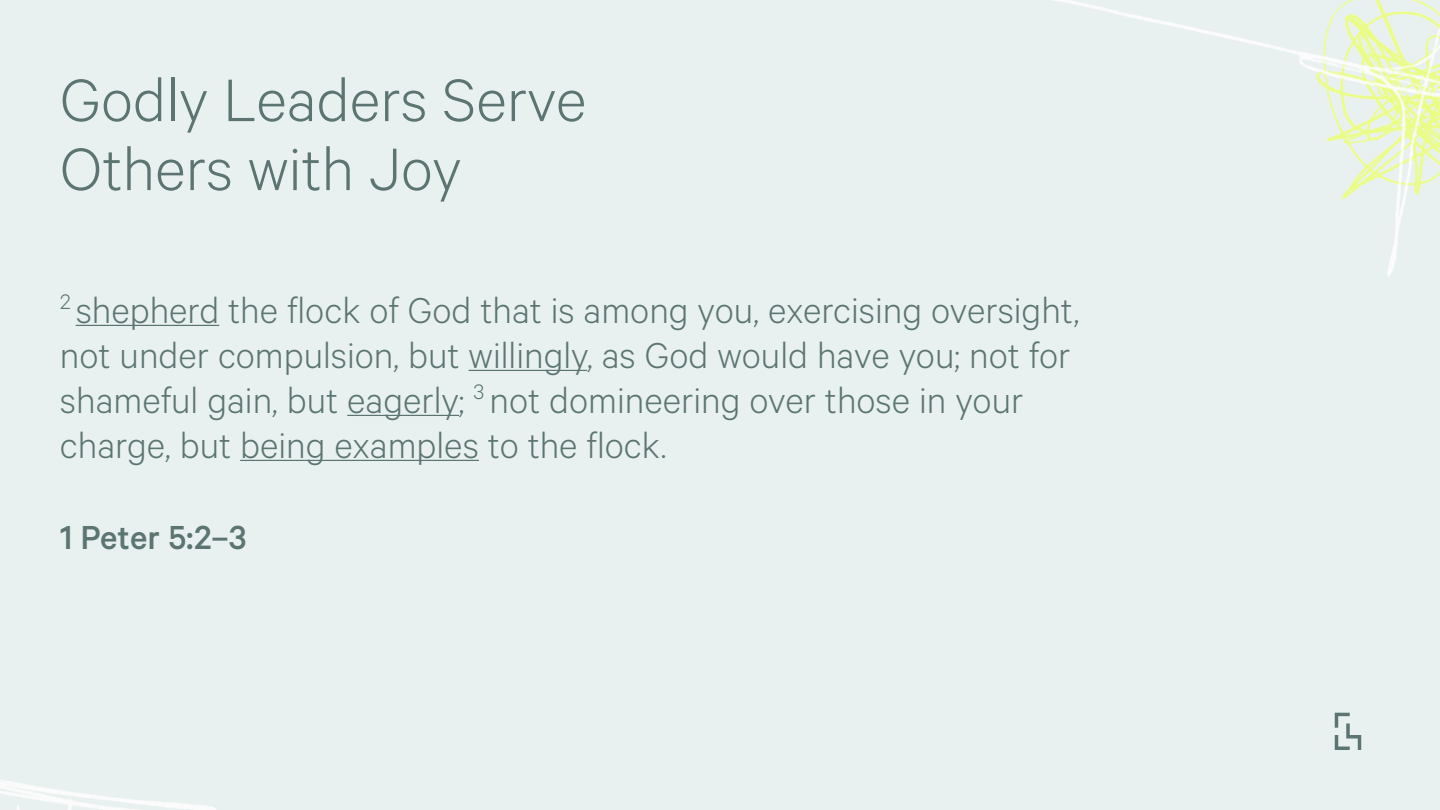
<style>
.page{position:relative;width:1440px;height:810px;background:#e8f1f0}
.page>*{position:absolute;margin:0;border:0;box-sizing:border-box;transform-origin:0 0}
.t1{font:300 67.5px/69px "Calibre";color:#5d7572}
.t2{font:300 40.5px/45px "Calibre";color:#5d7572}
.t3{font:500 37.5px "Calibre";color:#5d7572}
</style>
<div class="page">
<img style="left:0;top:780px;width:216px;height:30px">
<svg style="left:1335px;top:713px;width:26px;height:37px"></svg>
<img style="left:1054px;top:0;width:386px;height:277px">
<hr style="left:76px;top:325px;width:143px;height:1px;background:#5d7572">
<hr style="left:469px;top:370px;width:118px;height:1px;background:#5d7572">
<hr style="left:347px;top:415px;width:112px;height:1px;background:#5d7572">
<hr style="left:240px;top:460px;width:239px;height:1px;background:#5d7572">
<h1 class="t1" style="left:60px;top:63px;width:528px">Godly Leaders Serve<br>Others with Joy</h1>
<p class="t2" style="left:60px;top:286px;width:1021px"><sup>2</sup> shepherd the flock of God that is among you, exercising oversight, not under compulsion, but willingly, as God would have you; not for shameful gain, but eagerly; <sup>3</sup> not domineering over those in your charge, but being examples to the flock.</p>
<p class="t3" style="left:60px;top:516px;width:188px">1 Peter 5:2–3</p>
</div>
